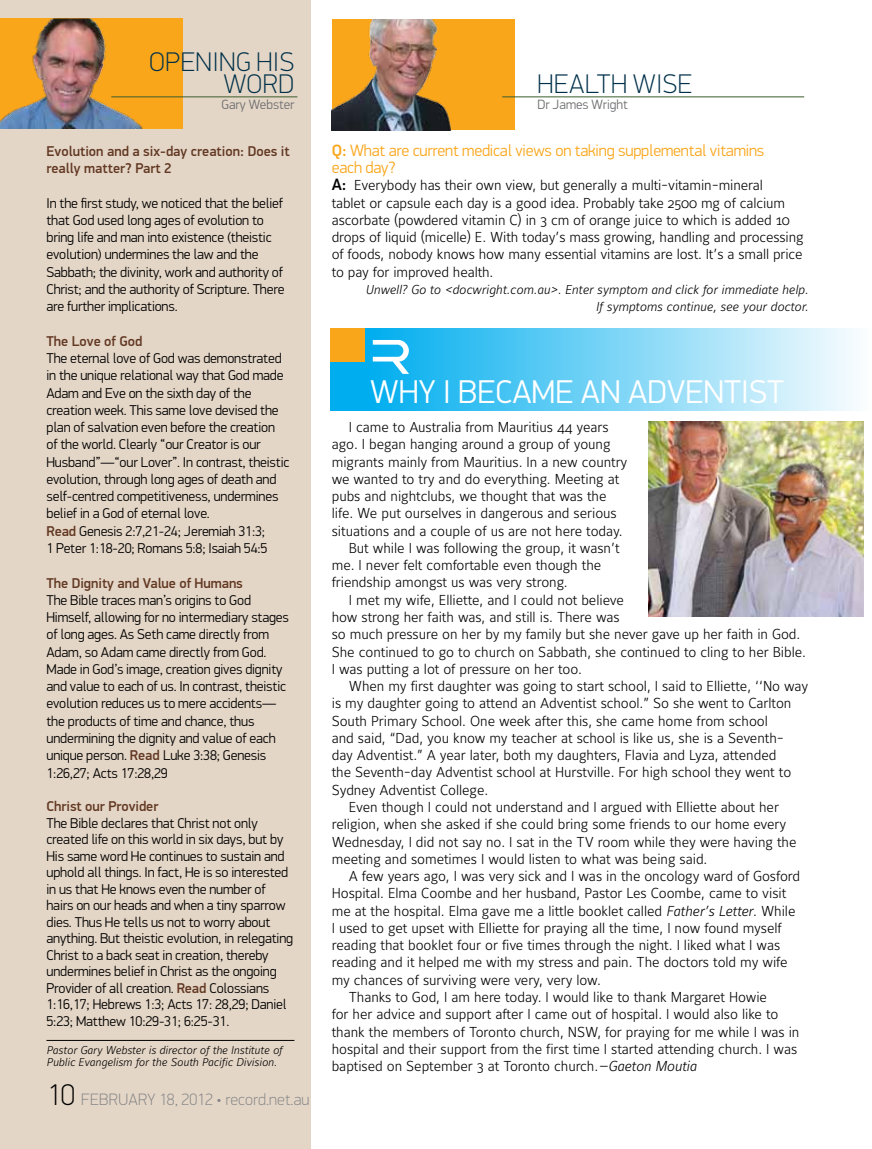
<style>
.page{position:relative;width:872px;height:1149px;background:#fff}
.page>*{position:absolute;margin:0;border:0;box-sizing:border-box;transform-origin:0 0}
.t1{font:300 33px "PF Din Display Pro";color:#fff}
.t2{font:100 27px/22.5px "PF Din Display Pro";letter-spacing:.02em;color:#00314a;text-align:right}
.t3{font:300 16.5px/17.2px "PF Din Display Pro";letter-spacing:-.01em;color:#faa61a}
.t4{font:100 16.5px "PF Din Display Pro";letter-spacing:.005em;color:#808285}
.t5{font:300 14.25px/17.2px "Maurea";letter-spacing:-.005em;color:#000}
.t6{font:300 14.25px/17.2px "PF Din Display Pro";letter-spacing:-.01em;color:#000}
.t7{font:500 14.25px/17.2px "PF Din Display Pro";color:#623823}
.t8{font:300 13.5px "PF Din Display Pro";color:#6d6e71}
.t9{font:italic 300 12.75px/17.2px "Maurea";color:#000;text-align:right}
.t10{font:italic 300 11.25px/12px "Maurea";color:#000}
.s1{font-weight:500;color:#623823}
.s2{font-size:30px;color:#000}
.s3{font-weight:500}
.s4{font-family:"PF Din Display Pro";font-weight:500;font-size:16.5px}
.s5{font-style:italic}
</style>
<div class="page">
<div style="left:0;top:0;width:310px;height:1148px;background:#e4d6c6"></div>
<div style="left:332px;top:20px;width:182px;height:110px;background:#faa61a"></div>
<img style="left:648px;top:421px;width:215px;height:195px">
<hr style="left:502px;top:96px;width:302px;height:1px;background:#3b5d2c">
<div style="left:0;top:18px;width:183px;height:111px;background:#faa61a"></div>
<hr style="left:111px;top:96px;width:186px;height:1px;background:#3b5d2c">
<hr style="left:46px;top:1039px;width:248px;height:1px;background:#000">
<div style="left:330px;top:327px;width:542px;height:83px;background:linear-gradient(to right,#00a8ea,#f9fdff)"></div>
<div style="left:330px;top:327px;width:34px;height:34px;background:#faa61a"></div>
<svg style="left:373px;top:340px;width:36px;height:34px"></svg>
<img style="left:332px;top:19px;width:132px;height:111px">
<img style="left:0;top:18px;width:149px;height:111px">
<h2 class="t2" style="left:149px;top:50px;width:146px">OPENING HIS<br>WORD</h2>
<p class="t8" style="left:221px;top:97px;width:74px">Gary Webster</p>
<p class="t7" style="left:46px;top:142px;width:245px">Evolution and a six-day creation: Does it really matter? Part 2</p>
<p class="t6" style="left:46px;top:194px;width:239px">In the first study, we noticed that the belief that God used long ages of evolution to bring life and man into existence (theistic evolution) undermines the law and the Sabbath; the divinity, work and authority of Christ; and the authority of Scripture. There are further implications.</p>
<p class="t7" style="left:46px;top:332px;width:98px">The Love of God</p>
<p class="t6" style="left:46px;top:349px;width:244px">The eternal love of God was demonstrated in the unique relational way that God made Adam and Eve on the sixth day of the creation week. This same love devised the plan of salvation even before the creation of the world. Clearly “our Creator is our Husband”—“our Lover”. In contrast, theistic evolution, through long ages of death and self-centred competitiveness, undermines belief in a God of eternal love.<br><span class="s1">Read</span> Genesis 2:7,21-24; Jeremiah 31:3;<br>1 Peter 1:18-20; Romans 5:8; Isaiah 54:5</p>
<p class="t7" style="left:46px;top:574px;width:198px">The Dignity and Value of Humans</p>
<p class="t6" style="left:46px;top:591px;width:244px">The Bible traces man’s origins to God Himself, allowing for no intermediary stages of long ages. As Seth came directly from Adam, so Adam came directly from God.<br>Made in God’s image, creation gives dignity and value to each of us. In contrast, theistic evolution reduces us to mere accidents— the products of time and chance, thus undermining the dignity and value of each unique person. <span class="s1">Read</span> Luke 3:38; Genesis 1:26,27; Acts 17:28,29</p>
<p class="t7" style="left:46px;top:797px;width:113px">Christ our Provider</p>
<p class="t6" style="left:46px;top:814px;width:248px;line-height:16.5px">The Bible declares that Christ not only created life on this world in six days, but by His same word He continues to sustain and uphold all things. In fact, He is so interested in us that He knows even the number of hairs on our heads and when a tiny sparrow dies. Thus He tells us not to worry about anything. But theistic evolution, in relegating Christ to a back seat in creation, thereby undermines belief in Christ as the ongoing Provider of all creation. <span class="s1">Read</span> Colossians 1:16,17; Hebrews 1:3; Acts 17: 28,29; Daniel 5:23; Matthew 10:29-31; 6:25-31.</p>
<p class="t10" style="left:46px;top:1043px;width:237px">Pastor Gary Webster is director of the Institute of<br>Public Evangelism for the South Pacific Division.</p>
<p class="t4" style="left:47px;top:1089px;width:264px"><span class="s2">10</span> FEBRUARY 18, 2012 • RECORD.NET.AU</p>
<h2 class="t2" style="left:537px;top:73px;width:154px">HEALTH WISE</h2>
<p class="t8" style="left:537px;top:97px;width:92px">Dr James Wright</p>
<p class="t3" style="left:332px;top:142px;width:434px"><span class="s3">Q:</span> What are current medical views on taking supplemental vitamins each day?</p>
<p class="t5" style="left:332px;top:177px;width:473px"><span class="s4">A:</span> Everybody has their own view, but generally a multi-vitamin-mineral<br>tablet or capsule each day is a good idea. Probably take 2500 mg of calcium ascorbate (powdered vitamin C) in 3 cm of orange juice to which is added 10 drops of liquid (micelle) E. With today’s mass growing, handling and processing of foods, nobody knows how many essential vitamins are lost. It’s a small price to pay for improved health.</p>
<p class="t9" style="left:365px;top:281px;width:444px">Unwell? Go to &lt;docwright.com.au&gt;. Enter symptom and click for immediate help.<br>If symptoms continue, see your doctor.</p>
<h1 class="t1" style="left:370px;top:372px;width:415px">WHY I BECAME AN ADVENTIST</h1>
<p class="t5" style="left:349px;top:419px;width:261px">I came to Australia from Mauritius 44 years</p>
<p class="t5" style="left:332px;top:436px;width:280px">ago. I began hanging around a group of young</p>
<p class="t5" style="left:332px;top:453px;width:297px">migrants mainly from Mauritius. In a new country</p>
<p class="t5" style="left:332px;top:471px;width:289px">we wanted to try and do everything. Meeting at</p>
<p class="t5" style="left:332px;top:488px;width:276px">pubs and nightclubs, we thought that was the</p>
<p class="t5" style="left:332px;top:505px;width:286px">life. We put ourselves in dangerous and serious</p>
<p class="t5" style="left:332px;top:522px;width:292px">situations and a couple of us are not here today.</p>
<p class="t5" style="left:349px;top:540px;width:272px">But while I was following the group, it wasn’t</p>
<p class="t5" style="left:332px;top:557px;width:271px">me. I never felt comfortable even though the</p>
<p class="t5" style="left:332px;top:574px;width:237px">friendship amongst us was very strong.</p>
<p class="t5" style="left:349px;top:591px;width:276px">I met my wife, Elliette, and I could not believe</p>
<p class="t5" style="left:332px;top:609px;width:289px">how strong her faith was, and still is. There was</p>
<p class="t5" style="left:332px;top:626px;width:470px">so much pressure on her by my family but she never gave up her faith in God.</p>
<p class="t5" style="left:332px;top:643px;width:476px">She continued to go to church on Sabbath, she continued to cling to her Bible.</p>
<p class="t5" style="left:332px;top:660px;width:252px">I was putting a lot of pressure on her too.</p>
<p class="t5" style="left:349px;top:678px;width:461px">When my first daughter was going to start school, I said to Elliette, ‘‘No way</p>
<p class="t5" style="left:332px;top:695px;width:461px">is my daughter going to attend an Adventist school.” So she went to Carlton</p>
<p class="t5" style="left:332px;top:712px;width:437px">South Primary School. One week after this, she came home from school</p>
<p class="t5" style="left:332px;top:729px;width:454px">and said, “Dad, you know my teacher at school is like us, she is a Seventh-</p>
<p class="t5" style="left:332px;top:747px;width:446px">day Adventist.” A year later, both my daughters, Flavia and Lyza, attended</p>
<p class="t5" style="left:332px;top:764px;width:461px">the Seventh-day Adventist school at Hurstville. For high school they went to</p>
<p class="t5" style="left:332px;top:781px;width:158px">Sydney Adventist College.</p>
<p class="t5" style="left:349px;top:799px;width:432px">Even though I could not understand and I argued with Elliette about her</p>
<p class="t5" style="left:332px;top:816px;width:456px">religion, when she asked if she could bring some friends to our home every</p>
<p class="t5" style="left:332px;top:833px;width:466px">Wednesday, I did not say no. I sat in the TV room while they were having the</p>
<p class="t5" style="left:332px;top:850px;width:377px">meeting and sometimes I would listen to what was being said.</p>
<p class="t5" style="left:349px;top:868px;width:453px">A few years ago, I was very sick and I was in the oncology ward of Gosford</p>
<p class="t5" style="left:332px;top:885px;width:456px">Hospital. Elma Coombe and her husband, Pastor Les Coombe, came to visit</p>
<p class="t5" style="left:332px;top:902px;width:465px">me at the hospital. Elma gave me a little booklet called <span class="s5">Father’s Letter</span>. While</p>
<p class="t5" style="left:332px;top:919px;width:451px">I used to get upset with Elliette for praying all the time, I now found myself</p>
<p class="t5" style="left:332px;top:937px;width:450px">reading that booklet four or five times through the night. I liked what I was</p>
<p class="t5" style="left:332px;top:954px;width:457px">reading and it helped me with my stress and pain. The doctors told my wife</p>
<p class="t5" style="left:332px;top:971px;width:270px">my chances of surviving were very, very low.</p>
<p class="t5" style="left:349px;top:988px;width:420px">Thanks to God, I am here today. I would like to thank Margaret Howie</p>
<p class="t5" style="left:332px;top:1006px;width:448px">for her advice and support after I came out of hospital. I would also like to</p>
<p class="t5" style="left:332px;top:1023px;width:469px">thank the members of Toronto church, NSW, for praying for me while I was in</p>
<p class="t5" style="left:332px;top:1040px;width:467px">hospital and their support from the first time I started attending church. I was</p>
<p class="t5" style="left:332px;top:1057px;width:366px">baptised on September 3 at Toronto church.<span class="s5">—Gaeton Moutia</span></p>
</div>
